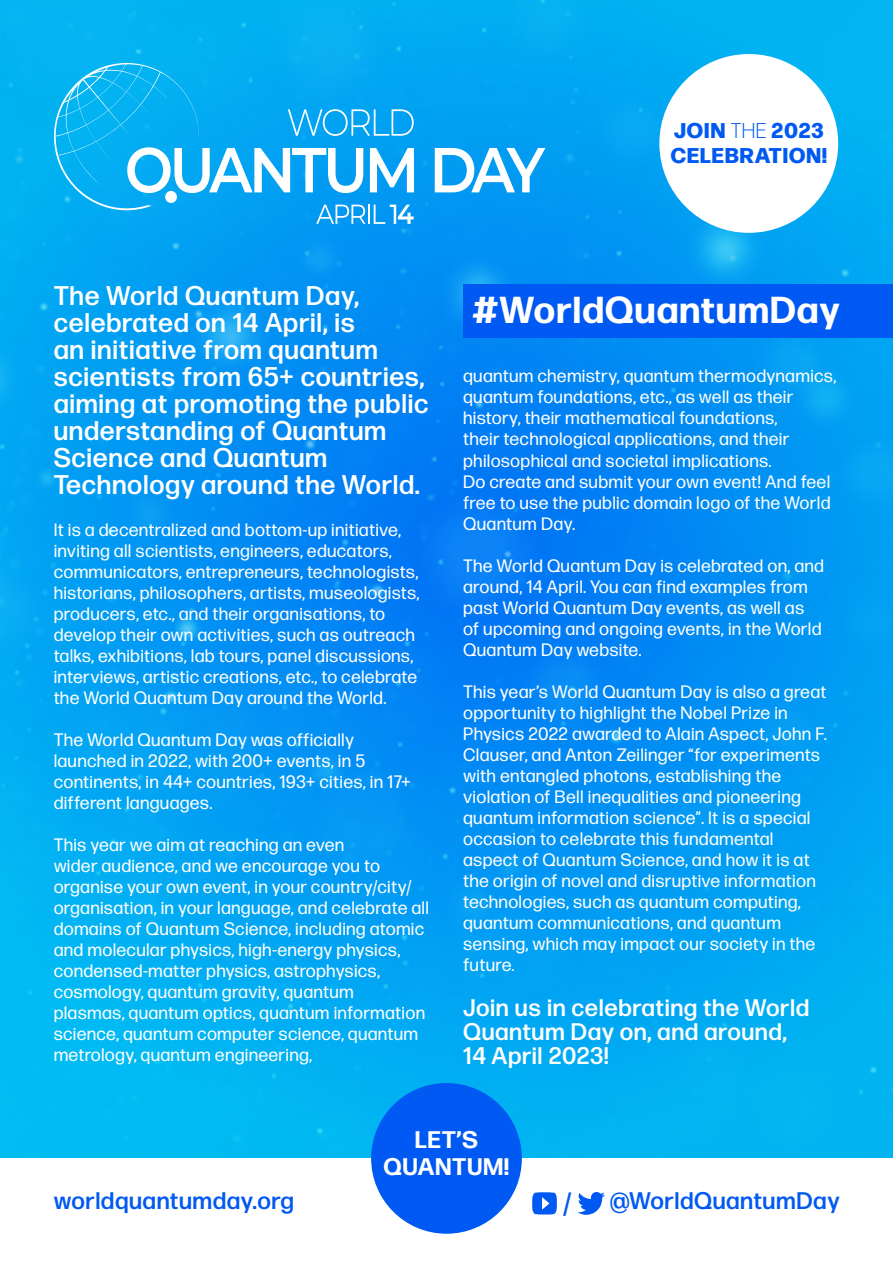
<style>
.page{position:relative;width:893px;height:1263px;background:#fff}
.page>*{position:absolute;margin:0;border:0;box-sizing:border-box;transform-origin:0 0}
.t1{font:700 37.5px "Forma DJR Display";letter-spacing:.05em;color:#fff}
.t2{font:500 27px/27px "Forma DJR Display";letter-spacing:.05em;color:#fff}
.t3{font:500 27px "Forma DJR Display";color:#0059f2}
.t4{font:500 24px/24px "Forma DJR Display";letter-spacing:.05em;color:#fff}
.t5{font:500 24px "Forma DJR Display";letter-spacing:.05em;color:#0059f2}
.t6{font:700 24px/27px "Forma DJR Display";letter-spacing:.05em;color:#fff;text-align:center}
.t7{font:800 21.3px/24.9px "Forma DJR Display";letter-spacing:.05em;color:#0059f2}
.t8{font:18px/21px "Forma DJR Display";letter-spacing:.05em;color:#fff}
.s1{font-weight:300}
</style>
<div class="page">
<img style="left:0;top:0;width:893px;height:1158px">
<div style="left:371px;top:1083px;width:151px;height:151px;background:#0059f2;border-radius:50%"></div>
<div style="left:659px;top:54px;width:179px;height:179px;background:#fff;border-radius:50%"></div>
<svg style="left:435px;top:148px;width:110px;height:44px"></svg>
<svg style="left:53px;top:63px;width:361px;height:161px;background:#23b3f3"></svg>
<svg style="left:577px;top:1192px;width:28px;height:23px"></svg>
<svg style="left:532px;top:1192px;width:25px;height:23px"></svg>
<div style="left:463px;top:285px;width:430px;height:53px;background:#0059f2"></div>
<p class="t7" style="left:671px;top:116px;width:158px">JOIN <span class="s1">THE</span> 2023<br>CELEBRATION!</p>
<h2 class="t2" style="left:54px;top:282px;width:376px">The World Quantum Day, celebrated on 14 April, is<br>an initiative from quantum scientists from 65+ countries, aiming at promoting the public understanding of Quantum<br>Science and Quantum<br>Technology around the World.</h2>
<p class="t8" style="left:54px;top:519px;width:367px">It is a decentralized and bottom-up initiative, inviting all scientists, engineers, educators, communicators, entrepreneurs, technologists, historians, philosophers, artists, museologists, producers, etc., and their organisations, to develop their own activities, such as outreach talks, exhibitions, lab tours, panel discussions, interviews, artistic creations, etc., to celebrate the World Quantum Day around the World.</p>
<p class="t8" style="left:54px;top:729px;width:358px">The World Quantum Day was officially launched in 2022, with 200+ events, in 5 continents, in 44+ countries, 193+ cities, in 17+ different languages.</p>
<p class="t8" style="left:54px;top:834px;width:376px">This year we aim at reaching an even<br>wider audience, and we encourage you to organise your own event, in your country/city/ organisation, in your language, and celebrate all domains of Quantum Science, including atomic and molecular physics, high-energy physics, condensed-matter physics, astrophysics, cosmology, quantum gravity, quantum<br>plasmas, quantum optics, quantum information science, quantum computer science, quantum metrology, quantum engineering,</p>
<h1 class="t1" style="left:473px;top:286px;width:368px">#WorldQuantumDay</h1>
<p class="t8" style="left:463px;top:365px;width:374px">quantum chemistry, quantum thermodynamics, quantum foundations, etc., as well as their history, their mathematical foundations,<br>their technological applications, and their philosophical and societal implications.<br>Do create and submit your own event! And feel free to use the public domain logo of the World Quantum Day.</p>
<p class="t8" style="left:463px;top:554px;width:362px">The World Quantum Day is celebrated on, and around, 14 April. You can find examples from past World Quantum Day events, as well as<br>of upcoming and ongoing events, in the World Quantum Day website.</p>
<p class="t8" style="left:463px;top:680px;width:365px">This year’s World Quantum Day is also a great opportunity to highlight the Nobel Prize in Physics 2022 awarded to Alain Aspect, John F.<br>Clauser, and Anton Zeilinger “for experiments with entangled photons, establishing the violation of Bell inequalities and pioneering quantum information science”. It is a special occasion to celebrate this fundamental aspect of Quantum Science, and how it is at the origin of novel and disruptive information technologies, such as quantum computing, quantum communications, and quantum sensing, which may impact our society in the future.</p>
<h3 class="t4" style="left:463px;top:995px;width:347px">Join us in celebrating the World<br>Quantum Day on, and around,<br>14 April 2023!</h3>
<h3 class="t6" style="left:384px;top:1125px;width:127px">LET’S<br>QUANTUM!</h3>
<h3 class="t5" style="left:54px;top:1186px;width:241px">worldquantumday.org</h3>
<h2 class="t3" style="left:563px;top:1185px;width:11px">/</h2>
<h3 class="t5" style="left:610px;top:1186px;width:231px">@WorldQuantumDay</h3>
</div>
